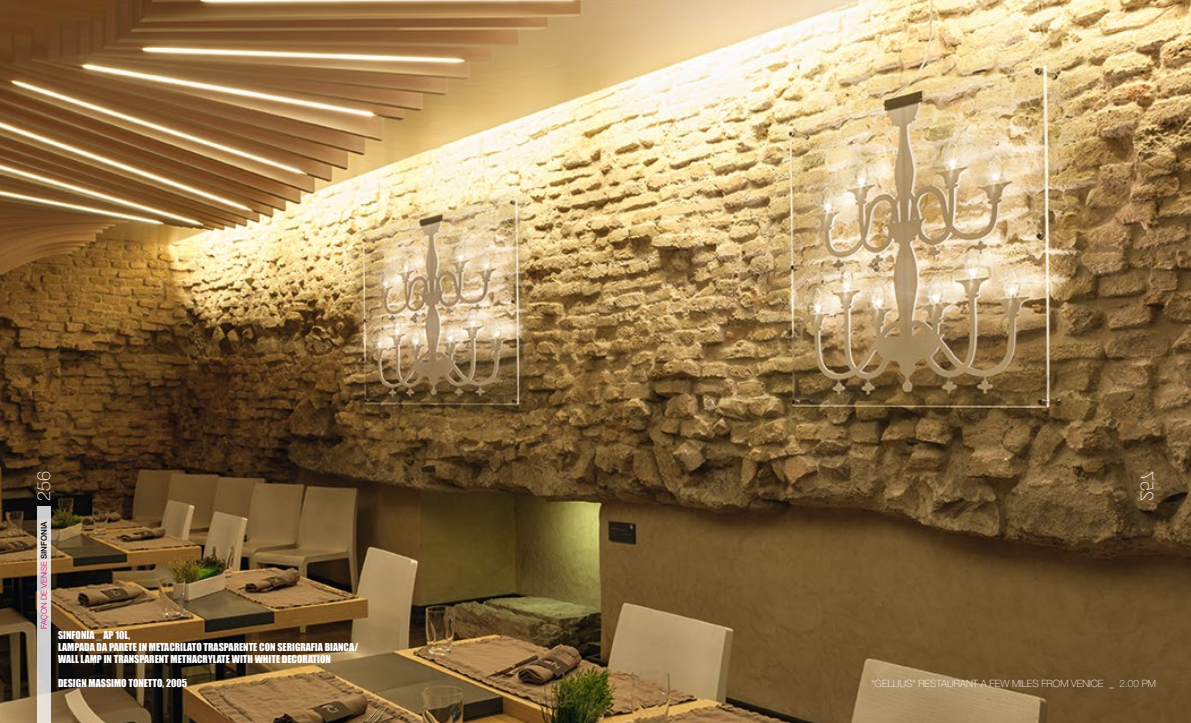
<style>
.page{position:relative;width:1191px;height:723px;background:#fff}
.page>*{position:absolute;margin:0;border:0;box-sizing:border-box;transform-origin:0 0}
.t1{font:100 18px "Helvetica Neue";color:#fff}
.t2{font:10px/12px "Impact";color:#fff}
.t3{font:100 10px "Helvetica Neue";color:#fff}
.t4{font:300 8px "Helvetica Neue";color:#dc006b}
.s1{font-weight:500;color:#000}
</style>
<div class="page">
<img style="left:0;top:0;width:1191px;height:723px">
<svg style="left:37px;top:506px;width:13px;height:217px;background:#d9d5d1"></svg>
<svg style="left:1140px;top:472px;width:13px;height:28px"></svg>
<h1 class="t1" style="left:34px;top:501px;width:32px;rotate:-90deg">256</h1>
<p class="t4" style="left:39px;top:629px;width:109px;rotate:-90deg">FAÇON DE VENISE <span class="s1">SINFONIA</span></p>
<p class="t2" style="left:58px;top:629px;width:74px">SINFONIA _ AP 10L,<br>LAMPADA DA PARETE</p>
<p class="t2" style="left:139px;top:641px;width:23px">IN METACRILATO</p>
<p class="t2" style="left:204px;top:641px;width:6px">TRASPARENTE</p>
<p class="t2" style="left:259px;top:641px;width:7px">CON</p>
<p class="t2" style="left:277px;top:641px;width:6px">SERIGRAFIA</p>
<p class="t2" style="left:325px;top:641px;width:12px">BIANCA</p>
<p class="t2" style="left:354px;top:641px;width:5px">/</p>
<p class="t2" style="left:58px;top:653px;width:62px">WALL LAMPIN TRANSPARENT</p>
<p class="t2" style="left:171px;top:653px;width:28px">METHACRYLATE</p>
<p class="t2" style="left:232px;top:653px;width:62px">WITH WHITE DECORATION</p>
<p class="t2" style="left:58px;top:677px;width:131px">DESIGN MASSIMO TONETTO, 2005</p>
<p class="t3" style="left:871px;top:677px;width:286px">“GELLIUS“ RESTAURANT A FEW MILES FROM VENICE _ 2.00 PM</p>
</div>
